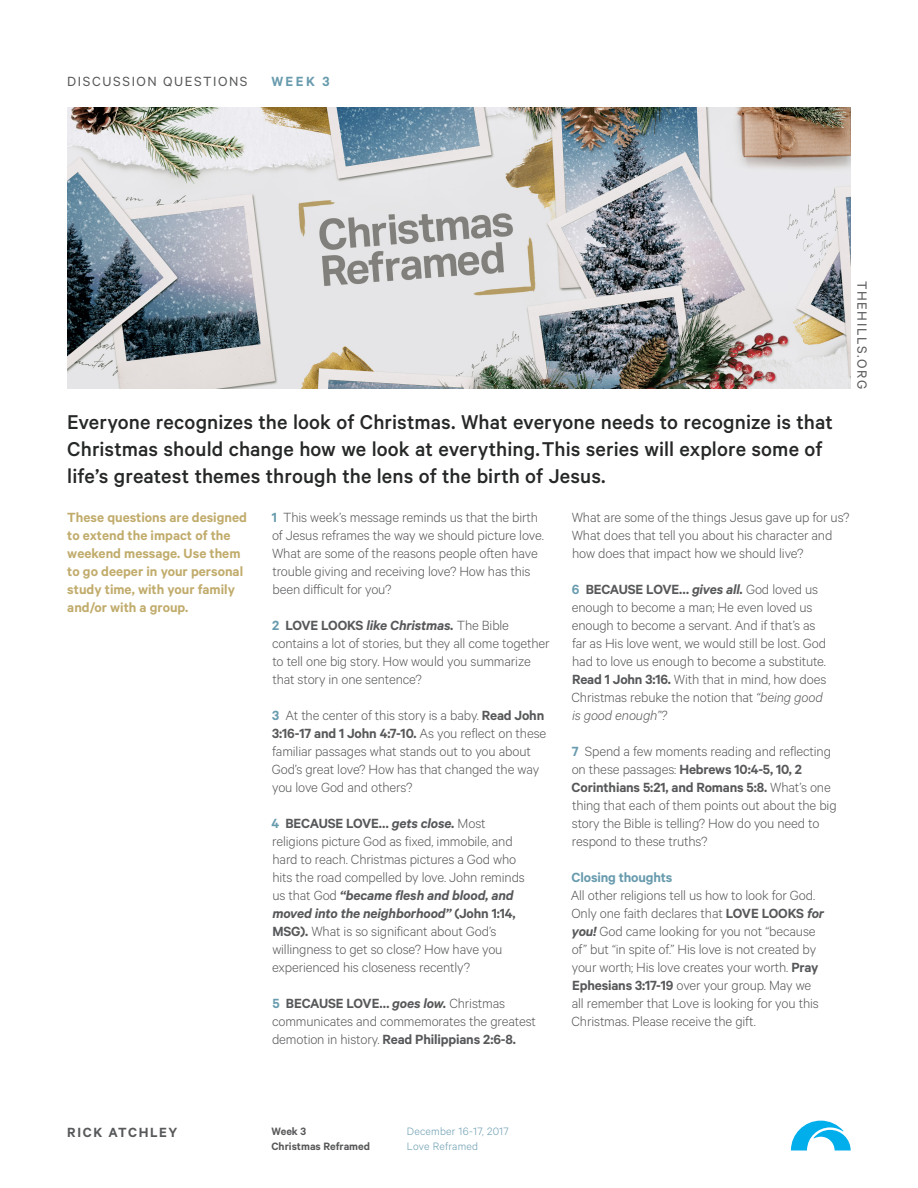
<style>
.page{position:relative;width:918px;height:1188px;background:#fff}
.page>*{position:absolute;margin:0;border:0;box-sizing:border-box;transform-origin:0 0}
.t1{font:500 22.5px/27px "Calibre";letter-spacing:.005em;color:#262727}
.t2{font:300 15px/18px "Calibre";letter-spacing:-.01em;color:#57585a}
.t3{font:600 15px/18px "Calibre";color:#c1ac6c}
.t4{font:15px "Calibre";letter-spacing:.105em;color:#57585a}
.t5{font:600 15px "Calibre";letter-spacing:.005em;color:#57585a}
.t6{font:600 15px "Calibre";letter-spacing:-.01em;color:#689bae}
.t7{font:italic 300 15px "Calibre";letter-spacing:-.01em;color:#57585a}
.t8{font:600 15px "Calibre";letter-spacing:.11em;color:#57585a}
.t9{font:300 12px "Calibre";letter-spacing:.02em;color:#689bae}
.t10{font:600 12px "Calibre";color:#57585a}
.s1{font-weight:600;color:#689bae}
.s2{font-weight:600}
.s3{font-weight:600;font-style:italic}
.s4{color:#689bae}
.s5{font-style:italic}
.s6{font-weight:300}
</style>
<div class="page">
<img style="left:67px;top:107px;width:784px;height:282px">
<svg style="left:791px;top:1121px;width:60px;height:29px"></svg>
<p class="t4" style="left:67px;top:73px;width:182px">DISCUSSION QUESTIONS</p>
<p class="t6" style="left:271px;top:73px;width:60px">WEEK 3</p>
<p class="t4" style="left:871px;top:281px;width:109px;rotate:90deg">THEHILLS.ORG</p>
<p class="t1" style="left:67px;top:408px;width:767px">Everyone recognizes the look of Christmas. What everyone needs to recognize is that<br>Christmas should change how we look at everything. This series will explore some of life’s greatest themes through the lens of the birth of Jesus.</p>
<p class="t3" style="left:67px;top:508px;width:181px">These questions are designed to extend the impact of the weekend message. Use them to go deeper in your personal study time, with your family and/or with a group.</p>
<p class="t2" style="left:272px;top:508px;width:274px"><span class="s1">1</span> This week’s message reminds us that the birth of Jesus reframes the way we should picture love.<br>What are some of the reasons people often have trouble giving and receiving love? How has this been difficult for you?</p>
<p class="t2" style="left:272px;top:616px;width:279px"><span class="s1">2</span> <span class="s2">LOVE LOOKS</span> <span class="s3">like Christmas.</span> The Bible contains a lot of stories, but they all come together to tell one big story. How would you summarize that story in one sentence?</p>
<p class="t2" style="left:272px;top:706px;width:276px"><span class="s1">3</span> At the center of this story is a baby. <span class="s2">Read John 3:16-17 and 1 John 4:7-10.</span> As you reflect on these familiar passages what stands out to you about God’s great love? How has that changed the way you love God and others?</p>
<p class="t5" style="left:272px;top:814px;width:216px"><span class="s4">4</span> BECAUSE LOVE… <span class="s5">gets close.</span> <span class="s6">Most</span></p>
<p class="t2" style="left:272px;top:832px;width:242px">religions picture God as fixed, immobile, and</p>
<p class="t2" style="left:273px;top:850px;width:245px">hard to reach. Christmas pictures a God who</p>
<p class="t2" style="left:273px;top:868px;width:254px">hits the road compelled by love. John reminds</p>
<p class="t2" style="left:272px;top:886px;width:245px">us that God <span class="s3">“became flesh and blood, and moved into the neighborhood”</span> <span class="s2">(John 1:14, MSG).</span> What is so significant about God’s willingness to get so close? How have you experienced his closeness recently?</p>
<p class="t2" style="left:272px;top:994px;width:266px"><span class="s1">5</span> <span class="s2">BECAUSE LOVE…</span> <span class="s3">goes low.</span> Christmas communicates and commemorates the greatest demotion in history. <span class="s2">Read Philippians 2:6-8.</span></p>
<p class="t2" style="left:572px;top:508px;width:279px">What are some of the things Jesus gave up for us?<br>What does that tell you about his character and how does that impact how we should live?</p>
<p class="t2" style="left:572px;top:580px;width:248px"><span class="s1">6</span> <span class="s2">BECAUSE LOVE…</span> <span class="s3">gives all.</span> God loved us enough to become a man; He even loved us enough to become a servant. And if that’s as</p>
<p class="t2" style="left:572px;top:634px;width:256px">far as His love went, we would still be lost. God</p>
<p class="t2" style="left:572px;top:652px;width:256px;text-align:justify">had to love us enough to become a substitute.<br><span class="s2">Read 1 John 3:16.</span> With that in mind, how does Christmas rebuke the notion that <span class="s5">“being good</span></p>
<p class="t7" style="left:572px;top:707px;width:97px">is good enough”?</p>
<p class="t2" style="left:572px;top:742px;width:267px"><span class="s1">7</span> Spend a few moments reading and reflecting on these passages: <span class="s2">Hebrews 10:4-5, 10, 2<br>Corinthians 5:21, and Romans 5:8.</span> What’s one thing that each of them points out about the big story the Bible is telling? How do you need to respond to these truths?</p>
<p class="t6" style="left:572px;top:868px;width:102px">Closing thoughts</p>
<p class="t2" style="left:571px;top:886px;width:246px">All other religions tell us how to look for God.</p>
<p class="t2" style="left:572px;top:904px;width:254px">Only one faith declares that <span class="s2">LOVE LOOKS</span> <span class="s3">for you!</span> God came looking for you not “because of” but “in spite of.” His love is not created by your worth; His love creates your worth. <span class="s2">Pray Ephesians 3:17-19</span> over your group. May we all remember that Love is looking for you this Christmas. Please receive the gift.</p>
<p class="t8" style="left:67px;top:1123px;width:112px">RICK ATCHLEY</p>
<p class="t10" style="left:271px;top:1124px;width:36px">Week 3</p>
<p class="t9" style="left:407px;top:1124px;width:103px">December 16-17, 2017</p>
<p class="t10" style="left:271px;top:1140px;width:100px">Christmas Reframed</p>
<p class="t9" style="left:407px;top:1140px;width:73px">Love Reframed</p>
</div>
